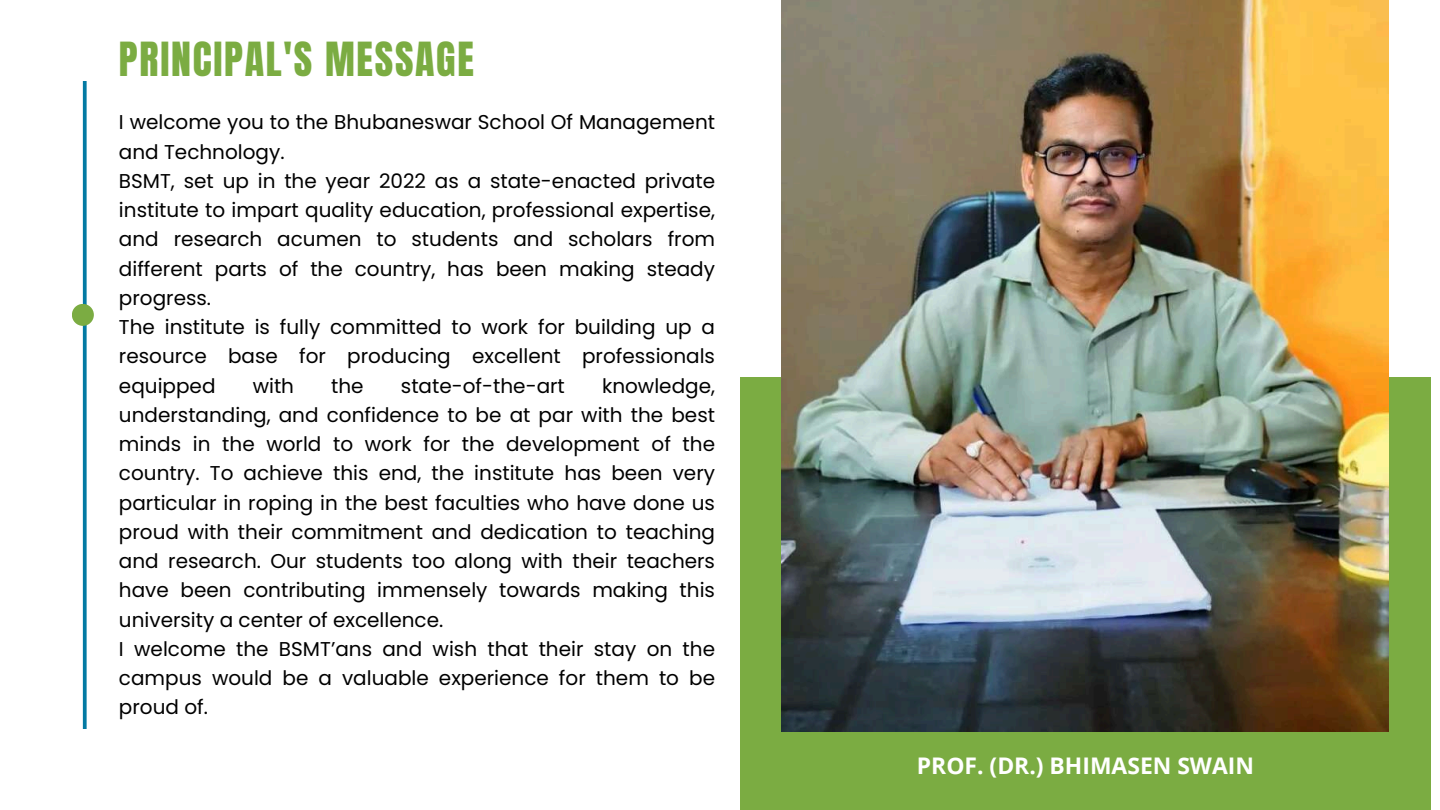
<style>
.page{position:relative;width:1440px;height:810px;background:#fff}
.page>*{position:absolute;margin:0;border:0;box-sizing:border-box;transform-origin:0 0}
.t1{font:40px "Anton";letter-spacing:.045em;color:#7bac42}
.t2{font:700 22.9px "Open Sans";color:#fff}
.t3{font:20px/29.2px "Poppins";color:#000}
</style>
<div class="page">
<svg style="left:83px;top:81px;width:4px;height:648px;background:#1a86ab"></svg>
<div style="left:740px;top:377px;width:690px;height:433px;background:#7bac42"></div>
<img style="left:782px;top:0;width:607px;height:731px">
<div style="left:72px;top:304px;width:22px;height:22px;background:#7bac42;border-radius:50%"></div>
<h1 class="t1" style="left:119px;top:30px;width:356px">PRINCIPAL'S MESSAGE</h1>
<p class="t3" style="left:119px;top:108px;width:598px">I welcome you to the Bhubaneswar School Of Management and Technology.<br>BSMT, set up in the year 2022 as a state-enacted private institute to impart quality education, professional expertise, and research acumen to students and scholars from different parts of the country, has been making steady progress.<br>The institute is fully committed to work for building up a resource base for producing excellent professionals equipped</p>
<p class="t3" style="left:253px;top:371px;width:43px">with</p>
<p class="t3" style="left:331px;top:371px;width:34px">the</p>
<p class="t3" style="left:401px;top:371px;width:166px">state-of-the-art</p>
<p class="t3" style="left:119px;top:371px;width:598px;text-indent:483px">knowledge, understanding, and confidence to be at par with the best minds in the world to work for the development of the country. To achieve this end, the institute has been very particular in roping in the best faculties who have done us proud with their commitment and dedication to teaching and research. Our students too along with their teachers have been contributing immensely towards making this university a center of excellence.<br>I welcome the BSMT’ans and wish that their stay on the campus would be a valuable experience for them to be proud of.</p>
<p class="t2" style="left:917px;top:750px;width:339px">PROF. (DR.) BHIMASEN SWAIN</p>
</div>
